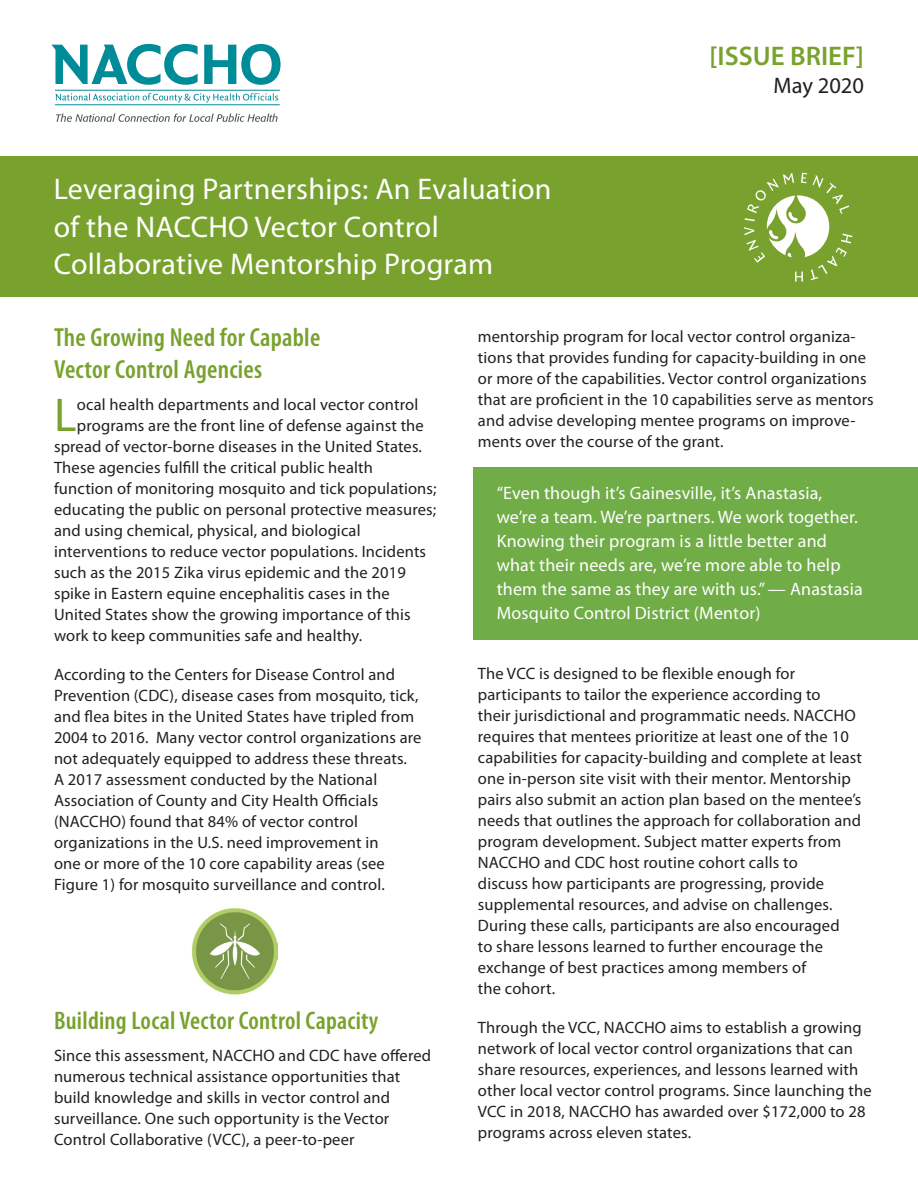
<style>
.page{position:relative;width:918px;height:1188px;background:#fff}
.page>*{position:absolute;margin:0;border:0;box-sizing:border-box;transform-origin:0 0}
.C{font:47.7px "Myriad Pro";color:#78a22d}
.C-2{font:30px/37.5px "Myriad Pro";letter-spacing:.01em;color:#fff}
.t1{font:600 27px "Myriad Pro";color:#78a22d}
.C-3{font:600 condensed 26.25px/31.5px "Myriad Pro";letter-spacing:.01em;color:#78a22d}
.C-4{font:600 condensed 25.5px "Myriad Pro";letter-spacing:.01em;color:#78a22d}
.t2{font:22.5px "Myriad Pro";color:#231f20}
.C-5{font:18px/24px "Myriad Pro";letter-spacing:.01em;color:#fff}
.C-6{font:16.5px/21px "Myriad Pro";letter-spacing:.01em;color:#231f20}
</style>
<div class="page">
<div style="left:0;top:156px;width:918px;height:141px;background:#78a22d"></div>
<svg style="left:56px;top:113px;width:222px;height:9px"></svg>
<svg style="left:51px;top:44px;width:147px;height:41px"></svg>
<svg style="left:204px;top:44px;width:77px;height:41px"></svg>
<svg style="left:55px;top:93px;width:223px;height:10px"></svg>
<hr style="left:55px;top:90px;width:225px;height:1px;background:#008b98">
<hr style="left:55px;top:104px;width:225px;height:1px;background:#008b98">
<svg style="left:744px;top:173px;width:108px;height:109px"></svg>
<div style="left:473px;top:467px;width:445px;height:173px;background:#70ad46"></div>
<img style="left:192px;top:908px;width:86px;height:87px">
<p class="C-2" style="left:54px;top:170px;width:499px">Leveraging Partnerships: An Evaluation of the NACCHO Vector Control<br>Collaborative Mentorship Program</p>
<p class="t1" style="left:709px;top:38px;width:156px">[ISSUE BRIEF]</p>
<p class="t2" style="left:774px;top:72px;width:92px">May 2020</p>
<p class="C-3" style="left:54px;top:321px;width:268px">The Growing Need for Capable<br>Vector Control Agencies</p>
<p class="C" style="left:54px;top:386px;width:24px">L</p>
<p class="C-6" style="left:77px;top:394px;width:343px">ocal health departments and local vector control</p>
<p class="C-6" style="left:77px;top:415px;width:348px">programs are the front line of defense against the</p>
<p class="C-6" style="left:54px;top:436px;width:370px">spread of vector-borne diseases in the United States.</p>
<p class="C-6" style="left:54px;top:457px;width:320px">These agencies fulfill the critical public health</p>
<p class="C-6" style="left:54px;top:478px;width:384px">function of monitoring mosquito and tick populations;</p>
<p class="C-6" style="left:54px;top:499px;width:384px">educating the public on personal protective measures;</p>
<p class="C-6" style="left:54px;top:520px;width:308px">and using chemical, physical, and biological</p>
<p class="C-6" style="left:54px;top:541px;width:374px">interventions to reduce vector populations. Incidents</p>
<p class="C-6" style="left:54px;top:562px;width:353px">such as the 2015 Zika virus epidemic and the 2019</p>
<p class="C-6" style="left:54px;top:583px;width:337px">spike in Eastern equine encephalitis cases in the</p>
<p class="C-6" style="left:54px;top:604px;width:358px">United States show the growing importance of this</p>
<p class="C-6" style="left:54px;top:625px;width:310px">work to keep communities safe and healthy.</p>
<p class="C-6" style="left:54px;top:664px;width:369px">According to the Centers for Disease Control and Prevention (CDC), disease cases from mosquito, tick, and flea bites in the United States have tripled from 2004 to 2016. Many vector control organizations are not adequately equipped to address these threats.<br>A 2017 assessment conducted by the National Association of County and City Health Officials (NACCHO) found that 84% of vector control organizations in the U.S. need improvement in<br>one or more of the 10 core capability areas (see Figure 1) for mosquito surveillance and control.</p>
<p class="C-4" style="left:54px;top:1005px;width:326px">Building Local Vector Control Capacity</p>
<p class="C-6" style="left:54px;top:1045px;width:379px">Since this assessment, NACCHO and CDC have offered numerous technical assistance opportunities that build knowledge and skills in vector control and surveillance. One such opportunity is the Vector Control Collaborative (VCC), a peer-to-peer</p>
<p class="C-6" style="left:478px;top:325px;width:397px">mentorship program for local vector control organiza&shy;tions that provides funding for capacity-building in one or more of the capabilities. Vector control organizations that are proficient in the 10 capabilities serve as mentors and advise developing mentee programs on improve&shy;ments over the course of the grant.</p>
<p class="C-5" style="left:497px;top:481px;width:368px">“Even though it’s Gainesville, it’s Anastasia, we’re a team. We’re partners. We work together.<br>Knowing their program is a little better and what their needs are, we’re more able to help them the same as they are with us.” — Anastasia Mosquito Control District (Mentor)</p>
<p class="C-6" style="left:478px;top:663px;width:386px">The VCC is designed to be flexible enough for participants to tailor the experience according to<br>their jurisdictional and programmatic needs. NACCHO requires that mentees prioritize at least one of the 10 capabilities for capacity-building and complete at least one in-person site visit with their mentor. Mentorship pairs also submit an action plan based on the mentee’s needs that outlines the approach for collaboration and program development. Subject matter experts from NACCHO and CDC host routine cohort calls to<br>discuss how participants are progressing, provide supplemental resources, and advise on challenges.<br>During these calls, participants are also encouraged<br>to share lessons learned to further encourage the exchange of best practices among members of<br>the cohort.</p>
<p class="C-6" style="left:478px;top:1017px;width:395px">Through the VCC, NACCHO aims to establish a growing network of local vector control organizations that can share resources, experiences, and lessons learned with other local vector control programs. Since launching the VCC in 2018, NACCHO has awarded over $172,000 to 28 programs across eleven states.</p>
</div>
